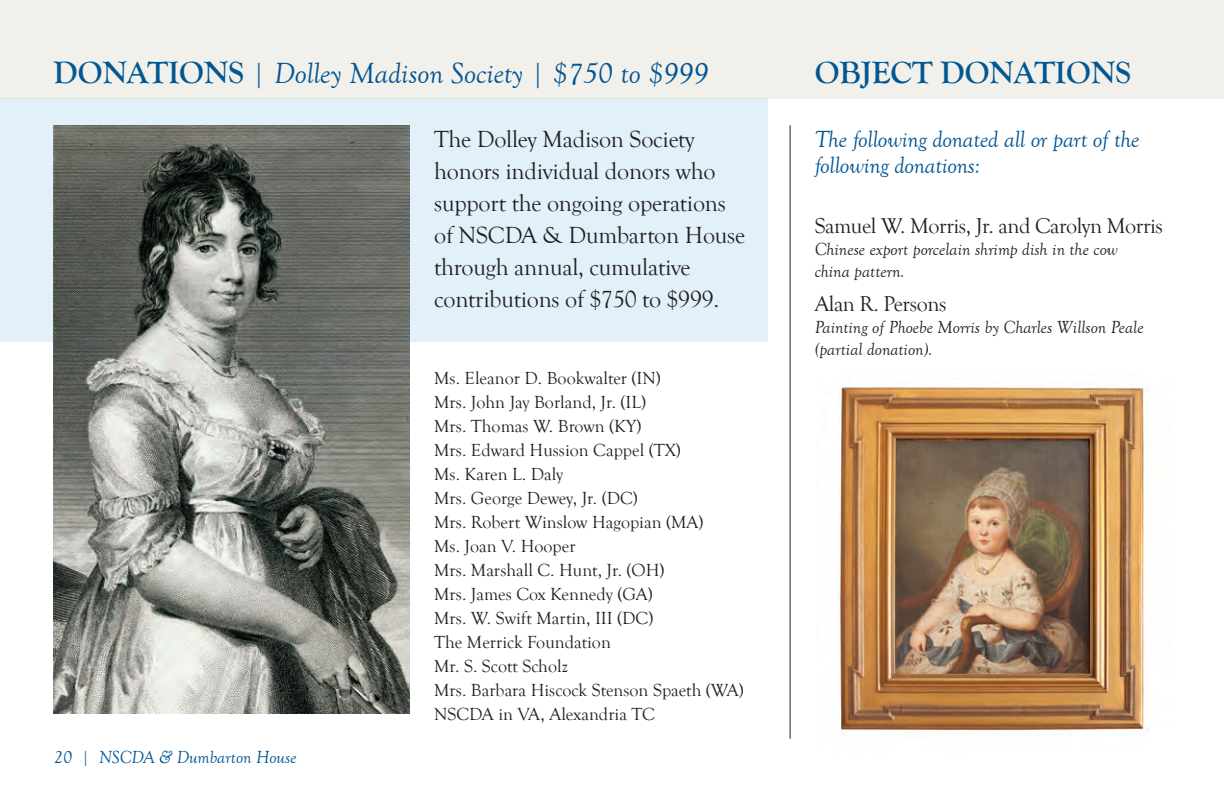
<style>
.page{position:relative;width:1224px;height:792px;background:#fff}
.page>*{position:absolute;margin:0;border:0;box-sizing:border-box;transform-origin:0 0}
.t1{font:700 32px "Goudy Old Style T";color:#015792}
.t2{font:italic 30px "Goudy Old Style T";color:#005595}
.t3{font:24px/32px "Goudy Old Style T";letter-spacing:-.01em;color:#231f20}
.t4{font:italic 24px/26px "Goudy Old Style T";letter-spacing:-.01em;color:#005595}
.t5{font:22px "Goudy Old Style T";letter-spacing:-.02em;color:#231f20}
.t6{font:18px/24px "Goudy Old Style T";color:#231f20}
.t7{font:italic 18px/22px "Goudy Old Style T";color:#231f20}
.t8{font:italic 18px "Goudy Old Style T";color:#005595}
.s1{font-weight:700;font-style:normal;font-size:32px;color:#015792}
</style>
<div class="page">
<div style="left:0;top:0;width:1224px;height:98px;background:#f2f0ea"></div>
<div style="left:0;top:98px;width:768px;height:244px;background:#e1f0f9"></div>
<img style="left:54px;top:125px;width:355px;height:589px">
<img style="left:838px;top:386px;width:311px;height:345px">
<hr style="left:790px;top:125px;width:1px;height:614px;background:#231f20">
<h2 class="t2" style="left:54px;top:57px;width:656px"><span class="s1">DONATIONS</span> | Dolley Madison Society | $750 to $999</h2>
<h1 class="t1" style="left:815px;top:55px;width:318px">OBJECT DONATIONS</h1>
<p class="t8" style="left:54px;top:748px;width:244px">20 | NSCDA &amp; Dumbarton House</p>
<h3 class="t3" style="left:434px;top:123px;width:313px">The Dolley Madison Society honors individual donors who support the ongoing operations of NSCDA &amp; Dumbarton House through annual, cumulative contributions of $750 to $999.</h3>
<p class="t6" style="left:434px;top:367px;width:311px">Ms. Eleanor D. Bookwalter (IN)<br>Mrs. John Jay Borland, Jr. (IL)<br>Mrs. Thomas W. Brown (KY)<br>Mrs. Edward Hussion Cappel (TX)<br>Ms. Karen L. Daly<br>Mrs. George Dewey, Jr. (DC)<br>Mrs. Robert Winslow Hagopian (MA)<br>Ms. Joan V. Hooper<br>Mrs. Marshall C. Hunt, Jr. (OH)<br>Mrs. James Cox Kennedy (GA)<br>Mrs. W. Swift Martin, III (DC)<br>The Merrick Foundation<br>Mr. S. Scott Scholz<br>Mrs. Barbara Hiscock Stenson Spaeth (WA)<br>NSCDA in VA, Alexandria TC</p>
<h3 class="t4" style="left:815px;top:127px;width:326px">The following donated all or part of the following donations:</h3>
<p class="t5" style="left:815px;top:213px;width:350px">Samuel W. Morris, Jr. and Carolyn Morris</p>
<p class="t7" style="left:815px;top:238px;width:305px">Chinese export porcelain shrimp dish in the cow china pattern.</p>
<p class="t5" style="left:815px;top:291px;width:133px">Alan R. Persons</p>
<p class="t7" style="left:815px;top:316px;width:330px">Painting of Phoebe Morris by Charles Willson Peale (partial donation).</p>
</div>
